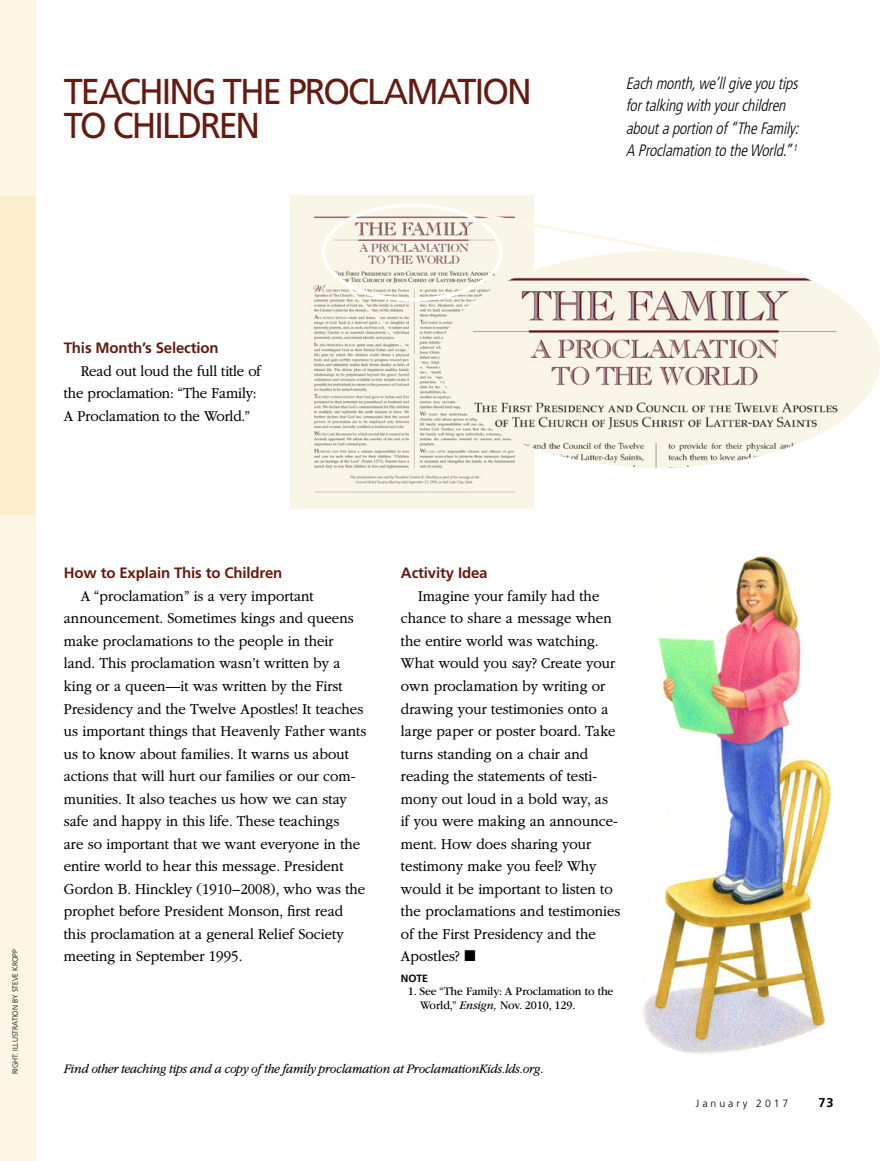
<style>
.page{position:relative;width:893px;height:1161px;background:#fff}
.page>*{position:absolute;margin:0;border:0;box-sizing:border-box;transform-origin:0 0}
.ARTCL_title_Departme{font:36px/34.5px "Frutigerlds Lat";letter-spacing:-.055em;color:#651b11;scale:.95 1}
.ARTCL_kicker_Departm{font:italic 300 condensed 16.5px/22.5px "Frutigerlds Lat";letter-spacing:-.01em;color:#000;scale:.95 1}
.ARTCL_para{font:300 15.75px/22.5px "Garamondlds Lat Plus";color:#000;scale:.95 1}
.TOPIC-1_title{font:700 15px "Frutigerlds Lat";letter-spacing:-.01em;color:#651b11}
.INFO_para_Garamond{font:italic 300 13.5px "Garamondlds Lat Plus";letter-spacing:-.02em;color:#000;scale:.95 1}
.Folio_R{font:700 12.75px "Frutigerlds Lat";color:#000}
.NOTEnmbr_para_first{font:12px/13.5px "Garamondlds Lat";letter-spacing:-.01em;color:#000;scale:.95 1}
.Folio_R-2{font:300 10.5px "Frutigerlds Lat";letter-spacing:.28em;color:#000}
.NOTE_title{font:700 10.5px "Frutigerlds Lat";color:#000}
.FIGimg-CRDT_para{font:300 7.5px "Frutigerlds Lat";color:#000}
.s1{font-style:italic}
</style>
<div class="page">
<img style="left:291px;top:195px;width:242px;height:314px">
<div style="left:0;top:0;width:35px;height:1161px;background:#fdf6e5"></div>
<img style="left:439px;top:251px;width:441px;height:217px">
<svg style="left:323px;top:262px;width:149px;height:155px"></svg>
<svg style="left:443px;top:205px;width:232px;height:49px"></svg>
<div style="left:0;top:196px;width:35px;height:318px;background:#fbeecd"></div>
<img style="left:642px;top:556px;width:189px;height:499px">
<div style="left:322px;top:203px;width:181px;height:98px;border:3px solid #fff;border-radius:50%"></div>
<p class="ARTCL_title_Departme" style="left:64px;top:73px;width:494px">TEACHING THE PROCLAMATION<br>TO CHILDREN</p>
<p class="ARTCL_kicker_Departm" style="left:626px;top:72px;width:184px">Each month, we’ll give you tips for talking with your children about a portion of “The Family:<br>A Proclamation to the World.” <sup>1</sup></p>
<p class="TOPIC-1_title" style="left:64px;top:337px;width:156px">This Month’s Selection</p>
<p class="ARTCL_para" style="left:64px;top:359px;width:209px;text-indent:17px">Read out loud the full title of the proclamation: “The Family:<br>A Proclamation to the World.”</p>
<p class="FIGimg-CRDT_para" style="left:10px;top:1074px;width:126px;rotate:-90deg">RIGHT: ILLUSTRATION BY STEVE KROPP</p>
<p class="TOPIC-1_title" style="left:64px;top:562px;width:220px">How to Explain This to Children</p>
<p class="ARTCL_para" style="left:64px;top:584px;width:320px;text-indent:17px">A “proclamation” is a very important announcement. Sometimes kings and queens make proclamations to the people in their land. This proclamation wasn’t written by a king or a queen—it was written by the First Presidency and the Twelve Apostles! It teaches us important things that Heavenly Father wants us to know about families. It warns us about actions that will hurt our families or our com&shy;munities. It also teaches us how we can stay safe and happy in this life. These teachings<br>are so important that we want everyone in the entire world to hear this message. President Gordon B. Hinckley (1910–2008), who was the prophet before President Monson, first read this proclamation at a general Relief Society meeting in September 1995.</p>
<p class="TOPIC-1_title" style="left:401px;top:562px;width:88px">Activity Idea</p>
<p class="ARTCL_para" style="left:401px;top:584px;width:233px;text-indent:17px">Imagine your family had the chance to share a message when the entire world was watching.<br>What would you say? Create your own proclamation by writing or drawing your testimonies onto a large paper or poster board. Take turns standing on a chair and reading the statements of testi&shy;mony out loud in a bold way, as<br>if you were making an announce&shy;ment. How does sharing your testimony make you feel? Why would it be important to listen to the proclamations and testimonies of the First Presidency and the<br>Apostles? ◼</p>
<p class="NOTE_title" style="left:401px;top:970px;width:29px">NOTE</p>
<p class="NOTEnmbr_para_first" style="left:420px;top:984px;width:205px;text-indent:-12px">1. See “The Family: A Proclamation to the<br>World,” <span class="s1">Ensign,</span> Nov. 2010, 129.</p>
<p class="INFO_para_Garamond" style="left:64px;top:1059px;width:507px">Find other teaching tips and a copy of the family proclamation at ProclamationKids.lds.org.</p>
<p class="Folio_R-2" style="left:696px;top:1095px;width:94px">January 2017</p>
<p class="Folio_R" style="left:819px;top:1092px;width:16px">73</p>
</div>
